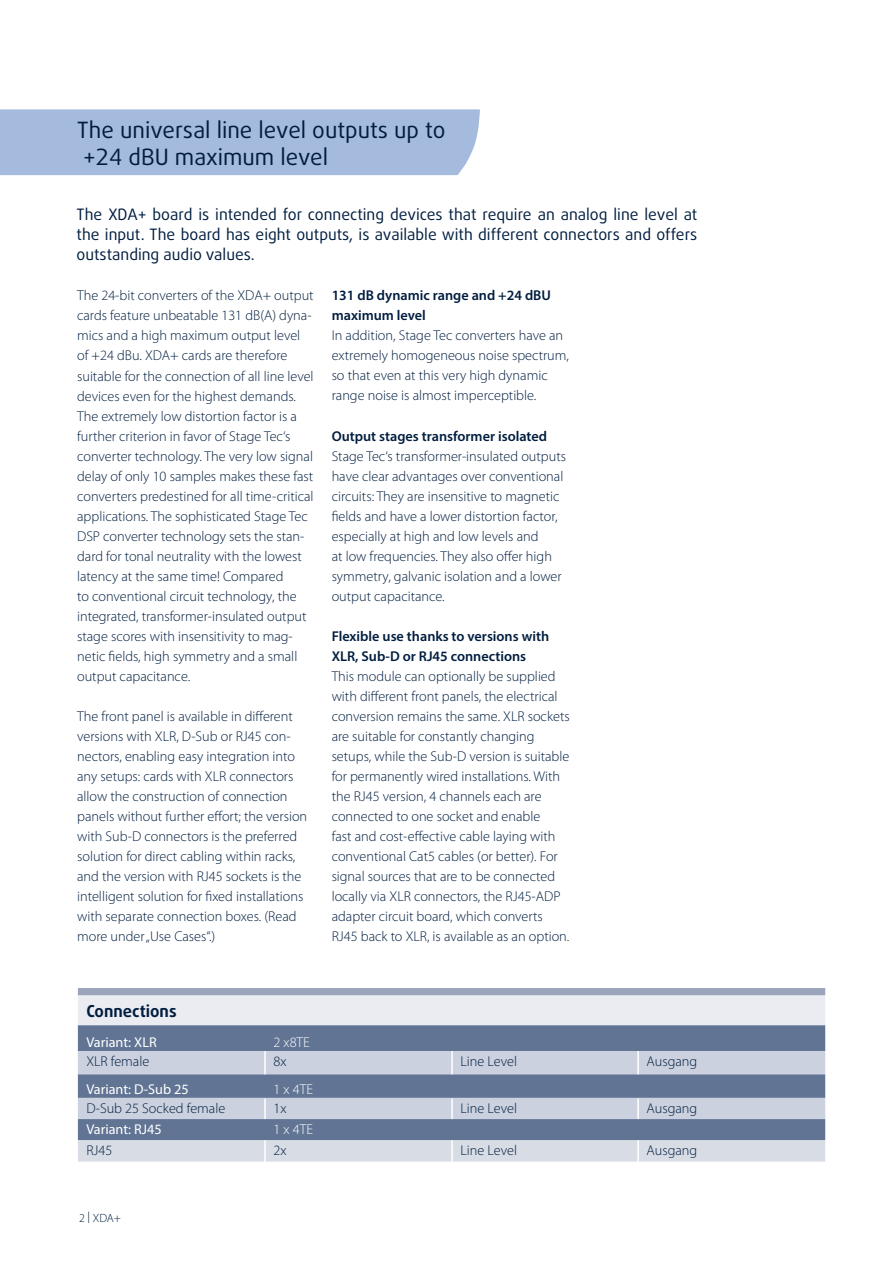
<style>
.page{position:relative;width:893px;height:1263px;background:#fff}
.page>*{position:absolute;margin:0;border:0;box-sizing:border-box;transform-origin:0 0}
.t1{font:22.5px/27px "Daxline OT";color:#001d3f}
.t2{font:700 16.5px "Daxline OT";color:#001d3f}
.t3{font:15.75px/20px "Daxline OT";color:#001d3f;text-align:justify}
.t4{font:300 14.25px/20px "Myriad Pro";color:#001d3f}
.t5{font:600 14.25px/20px "Myriad Pro";color:#001d3f}
.t6{font:14.25px "Myriad Pro";color:#fff}
.t7{font:300 14.25px "Myriad Pro";color:#fff}
.t8{font:300 12px "Myriad Pro";color:#001d3f}
.s1{font-size:16.8px}
</style>
<div class="page">
<div style="left:0;top:109px;width:480px;height:66px;background:#a5bbdd"></div>
<svg style="left:78px;top:988px;width:747px;height:63px;background:#a9b2c5"></svg>
<div style="left:78px;top:1051px;width:747px;height:23px;background:#cbd1de"></div>
<svg style="left:78px;top:1074px;width:747px;height:66px;background:#8392ac"></svg>
<div style="left:78px;top:1140px;width:747px;height:21px;background:#d8dce5"></div>
<hr style="left:264px;top:1051px;width:2px;height:23px;background:#fff">
<hr style="left:451px;top:1051px;width:2px;height:23px;background:#fff">
<hr style="left:637px;top:1051px;width:2px;height:23px;background:#fff">
<hr style="left:264px;top:1098px;width:2px;height:21px;background:#fff">
<hr style="left:451px;top:1098px;width:2px;height:21px;background:#fff">
<hr style="left:637px;top:1098px;width:2px;height:21px;background:#fff">
<hr style="left:264px;top:1140px;width:2px;height:21px;background:#fff">
<hr style="left:451px;top:1140px;width:2px;height:21px;background:#fff">
<hr style="left:637px;top:1140px;width:2px;height:21px;background:#fff">
<h1 class="t1" style="left:77px;top:117px;width:370px">The universal line level outputs up to +24 dBU maximum level</h1>
<p class="t3" style="left:77px;top:205px;width:622px">The XDA+ board is intended for connecting devices that require an analog line level at the input. The board has eight outputs, is available with different connectors and offers outstanding audio values.</p>
<p class="t4" style="left:77px;top:286px;width:238px">The 24-bit converters of the XDA+ output cards feature unbeatable 131 dB(A) dyna&shy;mics and a high maximum output level of +24 dBu. XDA+ cards are therefore suitable for the connection of all line level devices even for the highest demands.<br>The extremely low distortion factor is a further criterion in favor of Stage Tec‘s converter technology. The very low signal delay of only 10 samples makes these fast converters predestined for all time-critical applications. The sophisticated Stage Tec DSP converter technology sets the stan&shy;dard for tonal neutrality with the lowest latency at the same time! Compared<br>to conventional circuit technology, the integrated, transformer-insulated output stage scores with insensitivity to mag&shy;netic fields, high symmetry and a small output capacitance.</p>
<p class="t4" style="left:77px;top:706px;width:232px">The front panel is available in different versions with XLR, D-Sub or RJ45 con&shy;nectors, enabling easy integration into any setups: cards with XLR connectors allow the construction of connection panels without further effort; the version with Sub-D connectors is the preferred solution for direct cabling within racks, and the version with RJ45 sockets is the intelligent solution for fixed installations with separate connection boxes. (Read more under „Use Cases“.)</p>
<p class="t5" style="left:332px;top:285px;width:221px">131 dB dynamic range and +24 dBU maximum level</p>
<p class="t4" style="left:332px;top:325px;width:239px">In addition, Stage Tec converters have an extremely homogeneous noise spectrum, so that even at this very high dynamic range noise is almost imperceptible.</p>
<p class="t5" style="left:332px;top:425px;width:217px">Output stages transformer isolated</p>
<p class="t4" style="left:332px;top:446px;width:236px">Stage Tec‘s transformer-insulated outputs have clear advantages over conventional circuits: They are insensitive to magnetic fields and have a lower distortion factor, especially at high and low levels and<br>at low frequencies. They also offer high symmetry, galvanic isolation and a lower output capacitance.</p>
<p class="t5" style="left:332px;top:626px;width:219px">Flexible use thanks to versions with<br>XLR, Sub-D or RJ45 connections</p>
<p class="t4" style="left:332px;top:666px;width:240px">This module can optionally be supplied with different front panels, the electrical conversion remains the same. XLR sockets are suitable for constantly changing setups, while the Sub-D version is suitable for permanently wired installations. With the RJ45 version, 4 channels each are connected to one socket and enable<br>fast and cost-effective cable laying with conventional Cat5 cables (or better). For signal sources that are to be connected locally via XLR connectors, the RJ45-ADP adapter circuit board, which converts RJ45 back to XLR, is available as an option.</p>
<p class="t2" style="left:86px;top:1000px;width:92px">Connections</p>
<p class="t6" style="left:86px;top:1033px;width:72px">Variant: XLR</p>
<p class="t7" style="left:273px;top:1033px;width:38px">2 x8TE</p>
<p class="t4" style="left:86px;top:1051px;width:64px">XLR female</p>
<p class="t4" style="left:273px;top:1051px;width:15px">8x</p>
<p class="t4" style="left:461px;top:1051px;width:58px">Line Level</p>
<p class="t4" style="left:647px;top:1051px;width:52px">Ausgang</p>
<p class="t6" style="left:86px;top:1080px;width:104px">Variant: D-Sub 25</p>
<p class="t7" style="left:273px;top:1080px;width:41px">1 x 4TE</p>
<p class="t4" style="left:86px;top:1098px;width:140px">D-Sub 25 Socked female</p>
<p class="t4" style="left:273px;top:1098px;width:15px">1x</p>
<p class="t4" style="left:461px;top:1098px;width:58px">Line Level</p>
<p class="t4" style="left:647px;top:1098px;width:52px">Ausgang</p>
<p class="t6" style="left:86px;top:1120px;width:77px">Variant: RJ45</p>
<p class="t7" style="left:273px;top:1121px;width:41px">1 x 4TE</p>
<p class="t4" style="left:86px;top:1140px;width:28px">RJ45</p>
<p class="t4" style="left:273px;top:1140px;width:15px">2x</p>
<p class="t4" style="left:461px;top:1140px;width:58px">Line Level</p>
<p class="t4" style="left:647px;top:1140px;width:52px">Ausgang</p>
<p class="t8" style="left:79px;top:1210px;width:43px">2 <span class="s1">I</span> XDA+</p>
</div>
